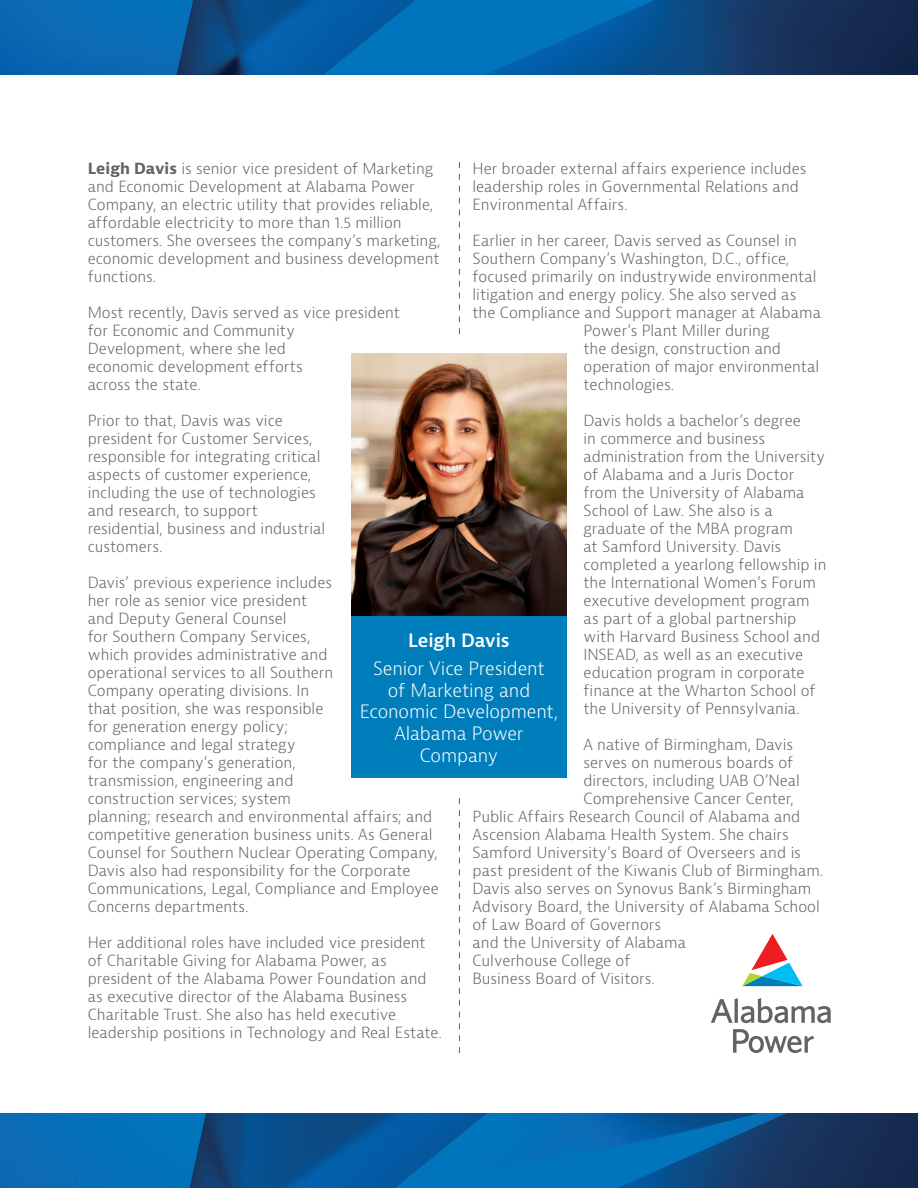
<style>
.page{position:relative;width:918px;height:1188px;background:#fff}
.page>*{position:absolute;margin:0;border:0;box-sizing:border-box;transform-origin:0 0}
.Photo_Caption_Title{font:300 18px/21.6px "Bernina Sans";letter-spacing:-.01em;color:#fff;text-align:center}
.Photo_Caption_Name{font:600 18px "Bernina Sans";letter-spacing:-.01em;color:#fff}
.Body{font:300 15px/18px "Bernina Sans";color:#636366}
.s1{font-weight:700}
</style>
<div class="page">
<svg style="left:459px;top:162px;width:1px;height:172px"></svg>
<svg style="left:459px;top:798px;width:1px;height:255px"></svg>
<img style="left:0;top:0;width:918px;height:74px">
<img style="left:0;top:1114px;width:918px;height:74px">
<svg style="left:742px;top:934px;width:61px;height:52px"></svg>
<svg style="left:711px;top:998px;width:120px;height:55px"></svg>
<img style="left:351px;top:353px;width:216px;height:263px">
<div style="left:351px;top:616px;width:216px;height:162px;background:#007dbb"></div>
<p class="Body" style="left:88px;top:160px;width:354px"><span class="s1">Leigh Davis</span> is senior vice president of Marketing and Economic Development at Alabama Power Company, an electric utility that provides reliable, affordable electricity to more than 1.5 million customers. She oversees the company’s marketing, economic development and business development functions.</p>
<p class="Body" style="left:88px;top:304px;width:314px">Most recently, Davis served as vice president for Economic and Community<br>Development, where she led<br>economic development efforts<br>across the state.</p>
<p class="Body" style="left:88px;top:412px;width:239px">Prior to that, Davis was vice president for Customer Services, responsible for integrating critical aspects of customer experience, including the use of technologies and research, to support residential, business and industrial customers.</p>
<p class="Body" style="left:88px;top:574px;width:353px">Davis’ previous experience includes<br>her role as senior vice president<br>and Deputy General Counsel<br>for Southern Company Services,<br>which provides administrative and<br>operational services to all Southern<br>Company operating divisions. In<br>that position, she was responsible<br>for generation energy policy;<br>compliance and legal strategy<br>for the company’s generation,<br>transmission, engineering and<br>construction services; system<br>planning; research and environmental affairs; and competitive generation business units. As General Counsel for Southern Nuclear Operating Company, Davis also had responsibility for the Corporate Communications, Legal, Compliance and Employee Concerns departments.</p>
<p class="Body" style="left:88px;top:934px;width:356px">Her additional roles have included vice president of Charitable Giving for Alabama Power, as president of the Alabama Power Foundation and as executive director of the Alabama Business Charitable Trust. She also has held executive leadership positions in Technology and Real Estate.</p>
<p class="Body" style="left:472px;top:160px;width:335px">Her broader external affairs experience includes leadership roles in Governmental Relations and<br>Environmental Affairs.</p>
<p class="Body" style="left:472px;top:232px;width:326px">Earlier in her career, Davis served as Counsel in</p>
<p class="Body" style="left:472px;top:250px;width:318px">Southern Company’s Washington, D.C., office,</p>
<p class="Body" style="left:472px;top:268px;width:346px">focused primarily on industrywide environmental</p>
<p class="Body" style="left:472px;top:286px;width:325px">litigation and energy policy. She also served as</p>
<p class="Body" style="left:472px;top:304px;width:350px">the Compliance and Support manager at Alabama</p>
<p class="Body" style="left:584px;top:322px;width:187px">Power’s Plant Miller during</p>
<p class="Body" style="left:584px;top:340px;width:199px">the design, construction and</p>
<p class="Body" style="left:584px;top:358px;width:237px">operation of major environmental</p>
<p class="Body" style="left:584px;top:376px;width:92px">technologies.</p>
<p class="Body" style="left:584px;top:412px;width:244px">Davis holds a bachelor’s degree<br>in commerce and business administration from the University of Alabama and a Juris Doctor from the University of Alabama<br>School of Law. She also is a graduate of the MBA program<br>at Samford University. Davis completed a yearlong fellowship in the International Women’s Forum executive development program as part of a global partnership with Harvard Business School and<br>INSEAD, as well as an executive education program in corporate finance at the Wharton School of the University of Pennsylvania.</p>
<p class="Body" style="left:584px;top:736px;width:211px">A native of Birmingham, Davis</p>
<p class="Body" style="left:584px;top:754px;width:211px">serves on numerous boards of</p>
<p class="Body" style="left:584px;top:772px;width:218px">directors, including UAB O’Neal</p>
<p class="Body" style="left:584px;top:790px;width:212px">Comprehensive Cancer Center,</p>
<p class="Body" style="left:472px;top:808px;width:329px">Public Affairs Research Council of Alabama and</p>
<p class="Body" style="left:472px;top:826px;width:318px">Ascension Alabama Health System. She chairs</p>
<p class="Body" style="left:472px;top:844px;width:330px">Samford University’s Board of Overseers and is</p>
<p class="Body" style="left:472px;top:862px;width:352px">past president of the Kiwanis Club of Birmingham.</p>
<p class="Body" style="left:472px;top:880px;width:340px">Davis also serves on Synovus Bank’s Birmingham</p>
<p class="Body" style="left:472px;top:898px;width:349px">Advisory Board, the University of Alabama School</p>
<p class="Body" style="left:472px;top:916px;width:190px">of Law Board of Governors</p>
<p class="Body" style="left:472px;top:934px;width:215px">and the University of Alabama</p>
<p class="Body" style="left:472px;top:952px;width:159px">Culverhouse College of</p>
<p class="Body" style="left:472px;top:970px;width:184px">Business Board of Visitors.</p>
<p class="Photo_Caption_Name" style="left:408px;top:629px;width:103px">Leigh Davis</p>
<p class="Photo_Caption_Title" style="left:360px;top:658px;width:200px">Senior Vice President<br>of Marketing and<br>Economic Development,<br>Alabama Power<br>Company</p>
</div>
